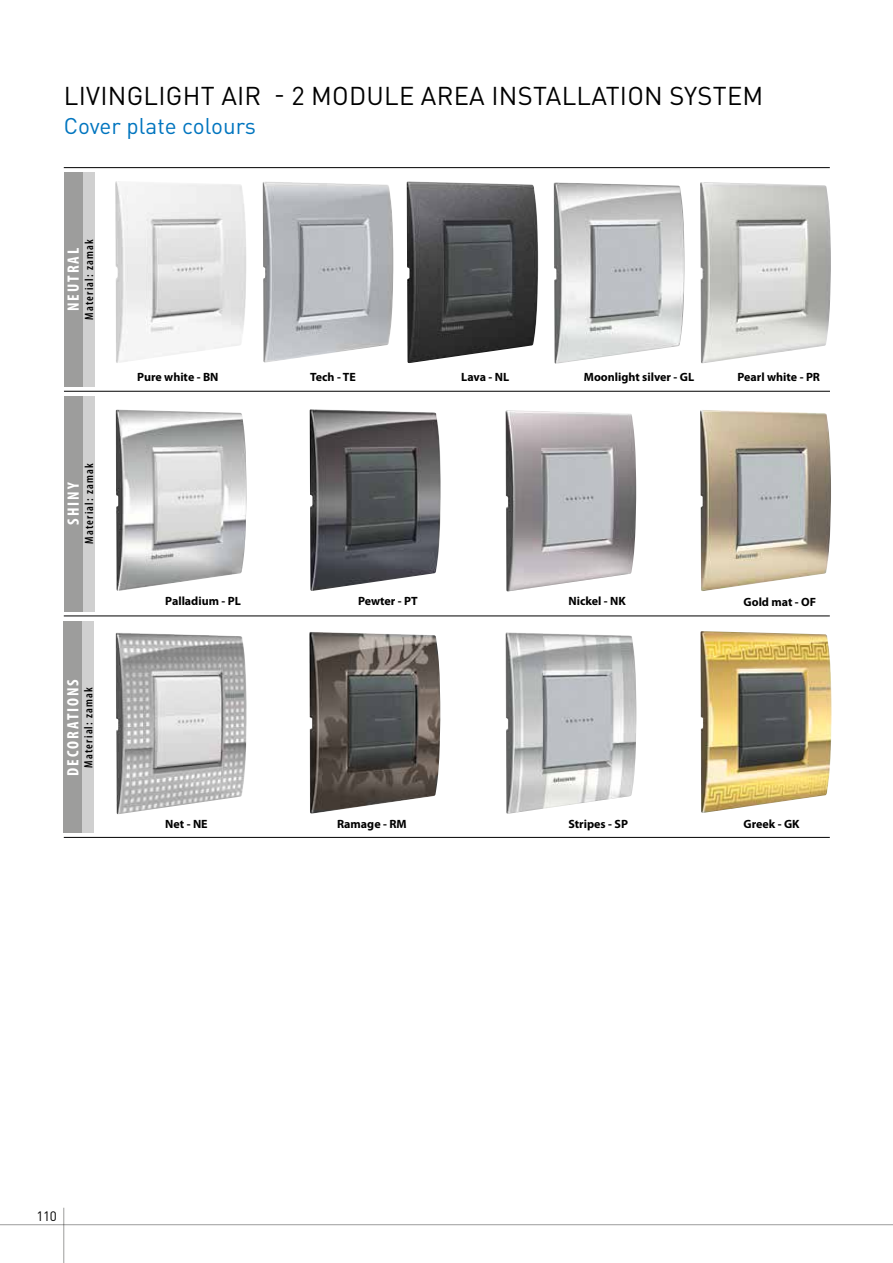
<style>
.page{position:relative;width:893px;height:1263px;background:#fff}
.page>*{position:absolute;margin:0;border:0;box-sizing:border-box;transform-origin:0 0}
.t1{font:25.5px "DIN Pro";letter-spacing:.01em;color:#000}
.t2{font:22.5px "DIN Pro";color:#0075bf}
.t3{font:700 condensed 16.5px "Myriad Pro";letter-spacing:.12em;color:#fff}
.t4{font:13.5px "DIN Pro";color:#000}
.t5{font:700 12px "Myriad Pro";color:#000}
.t6{font:600 condensed 12px "Myriad Pro";letter-spacing:.1em;color:#000}
</style>
<div class="page">
<hr style="left:0;top:1224px;width:893px;height:1px;background:#9d9d9c">
<hr style="left:63px;top:1208px;width:1px;height:55px;background:#9d9d9c">
<hr style="left:64px;top:391px;width:766px;height:1px;background:#000">
<hr style="left:64px;top:616px;width:766px;height:1px;background:#000">
<hr style="left:64px;top:167px;width:766px;height:1px;background:#000">
<div style="left:64px;top:172px;width:19px;height:215px;background:#9d9d9c"></div>
<div style="left:83px;top:172px;width:11px;height:215px;background:#d0d0d0"></div>
<div style="left:64px;top:396px;width:19px;height:215px;background:#9d9d9c"></div>
<div style="left:83px;top:396px;width:11px;height:215px;background:#d0d0d0"></div>
<img style="left:116px;top:410px;width:130px;height:181px">
<img style="left:700px;top:410px;width:131px;height:181px">
<img style="left:505px;top:410px;width:131px;height:182px">
<img style="left:407px;top:181px;width:131px;height:182px">
<img style="left:700px;top:182px;width:131px;height:182px">
<img style="left:554px;top:182px;width:131px;height:182px">
<hr style="left:64px;top:837px;width:766px;height:1px;background:#000">
<div style="left:64px;top:621px;width:18px;height:212px;background:#9d9d9c"></div>
<div style="left:82px;top:621px;width:12px;height:212px;background:#d0d0d0"></div>
<img style="left:309px;top:632px;width:131px;height:182px">
<img style="left:700px;top:631px;width:132px;height:182px">
<img style="left:116px;top:632px;width:131px;height:182px">
<img style="left:115px;top:181px;width:131px;height:182px">
<img style="left:310px;top:409px;width:131px;height:182px">
<img style="left:505px;top:632px;width:131px;height:182px">
<img style="left:263px;top:182px;width:130px;height:181px">
<h1 class="t1" style="left:64px;top:78px;width:701px">LIVINGLIGHT AIR - 2 MODULE AREA INSTALLATION SYSTEM</h1>
<h2 class="t2" style="left:64px;top:111px;width:194px">Cover plate colours</h2>
<h3 class="t3" style="left:63px;top:311px;width:65px;rotate:-90deg">NEUTRAL</h3>
<p class="t6" style="left:82px;top:320px;width:82px;rotate:-90deg">Material: zamak</p>
<p class="t6" style="left:82px;top:544px;width:82px;rotate:-90deg">Material: zamak</p>
<h3 class="t3" style="left:63px;top:525px;width:44px;rotate:-90deg">SHINY</h3>
<h3 class="t3" style="left:63px;top:776px;width:98px;rotate:-90deg">DECORATIONS</h3>
<p class="t6" style="left:81px;top:768px;width:82px;rotate:-90deg">Material: zamak</p>
<p class="t5" style="left:137px;top:370px;width:83px">Pure white - BN</p>
<p class="t5" style="left:310px;top:370px;width:47px">Tech - TE</p>
<p class="t5" style="left:461px;top:370px;width:50px">Lava - NL</p>
<p class="t5" style="left:584px;top:370px;width:112px">Moonlight silver - GL</p>
<p class="t5" style="left:737px;top:370px;width:84px">Pearl white - PR</p>
<p class="t5" style="left:165px;top:594px;width:77px">Palladium - PL</p>
<p class="t5" style="left:358px;top:594px;width:61px">Pewter - PT</p>
<p class="t5" style="left:568px;top:594px;width:59px">Nickel - NK</p>
<p class="t5" style="left:743px;top:595px;width:74px">Gold mat - OF</p>
<p class="t5" style="left:165px;top:817px;width:44px">Net - NE</p>
<p class="t5" style="left:337px;top:817px;width:71px">Ramage - RM</p>
<p class="t5" style="left:568px;top:817px;width:61px">Stripes - SP</p>
<p class="t5" style="left:743px;top:817px;width:58px">Greek - GK</p>
<p class="t4" style="left:36px;top:1207px;width:22px">110</p>
</div>
